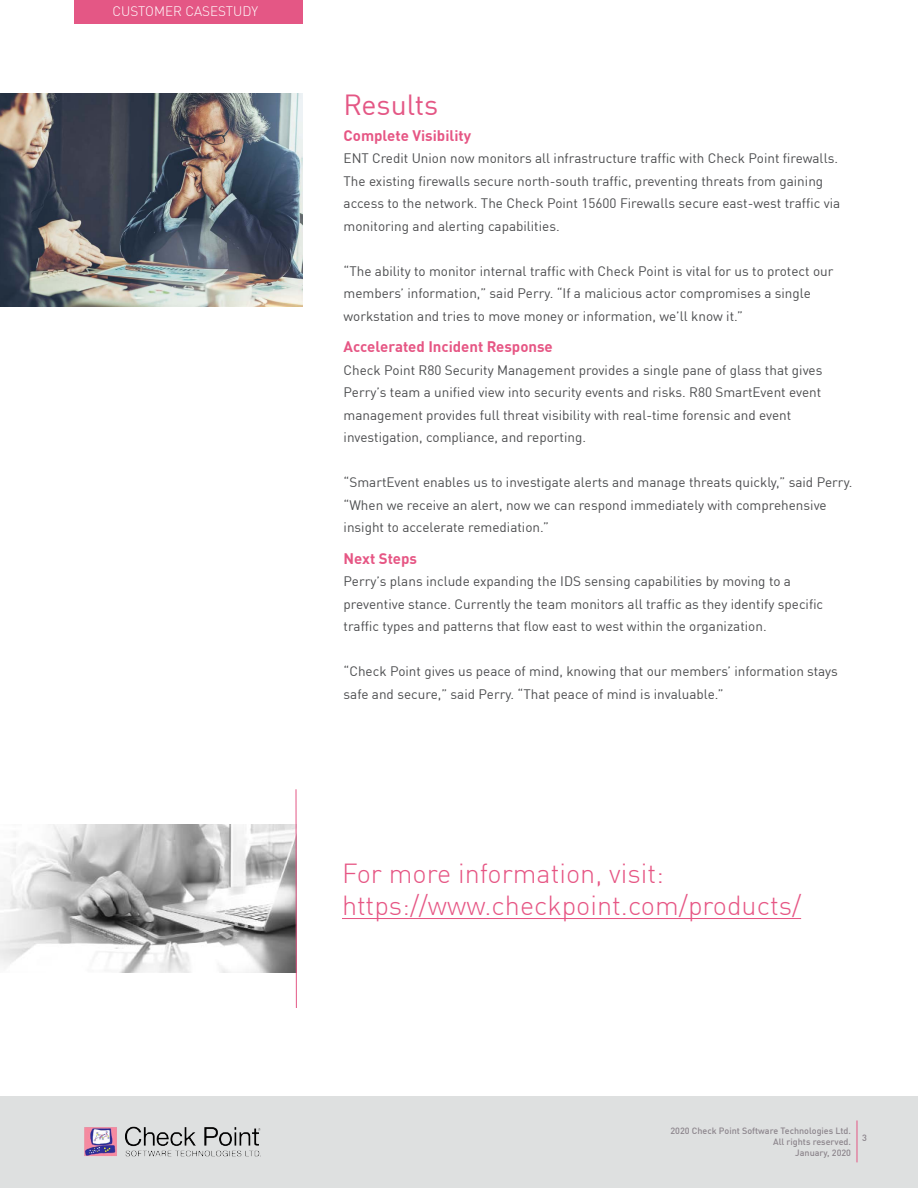
<style>
.page{position:relative;width:918px;height:1188px;background:#fff}
.page>*{position:absolute;margin:0;border:0;box-sizing:border-box;transform-origin:0 0}
.t1{font:28.5px "DIN Pro";color:#e45785}
.t2{font:300 27px/32.4px "DIN Pro";color:#e65684}
.t3{font:700 15px "DIN Pro";color:#e65684}
.t4{font:13.5px/22.5px "DIN Pro";color:#4c4d4f}
.t5{font:300 13.5px "DIN Pro";color:#fff}
.t6{font:500 9px/10.8px "DIN Pro";color:#8c858c;text-align:right}
.t7{font:500 9px "DIN Pro";color:#8b848b}
</style>
<div class="page">
<div style="left:74px;top:0;width:229px;height:24px;background:#e45785"></div>
<img style="left:0;top:825px;width:296px;height:147px">
<hr style="left:296px;top:789px;width:1px;height:219px;background:#e35785">
<img style="left:0;top:94px;width:302px;height:212px">
<div style="left:0;top:1097px;width:918px;height:91px;background:#dee0e0"></div>
<hr style="left:857px;top:1120px;width:1px;height:42px;background:#e35785">
<img style="left:84px;top:1126px;width:177px;height:31px">
<hr style="left:342px;top:918px;width:459px;height:1px;background:#e65684">
<p class="t5" style="left:112px;top:1px;width:147px">CUSTOMER CASESTUDY</p>
<h1 class="t1" style="left:344px;top:83px;width:96px">Results</h1>
<p class="t3" style="left:344px;top:124px;width:129px">Complete Visibility</p>
<p class="t4" style="left:344px;top:146px;width:498px">ENT Credit Union now monitors all infrastructure traffic with Check Point firewalls.<br>The existing firewalls secure north-south traffic, preventing threats from gaining access to the network. The Check Point 15600 Firewalls secure east-west traffic via monitoring and alerting capabilities.</p>
<p class="t4" style="left:344px;top:259px;width:491px">“The ability to monitor internal traffic with Check Point is vital for us to protect our members’ information,” said Perry. “If a malicious actor compromises a single workstation and tries to move money or information, we’ll know it.”</p>
<p class="t3" style="left:344px;top:335px;width:211px">Accelerated Incident Response</p>
<p class="t4" style="left:344px;top:358px;width:480px">Check Point R80 Security Management provides a single pane of glass that gives Perry’s team a unified view into security events and risks. R80 SmartEvent event management provides full threat visibility with real-time forensic and event investigation, compliance, and reporting.</p>
<p class="t4" style="left:344px;top:470px;width:510px">“SmartEvent enables us to investigate alerts and manage threats quickly,” said Perry. “When we receive an alert, now we can respond immediately with comprehensive insight to accelerate remediation.”</p>
<p class="t3" style="left:344px;top:547px;width:75px">Next Steps</p>
<p class="t4" style="left:344px;top:569px;width:481px">Perry’s plans include expanding the IDS sensing capabilities by moving to a preventive stance. Currently the team monitors all traffic as they identify specific traffic types and patterns that flow east to west within the organization.</p>
<p class="t4" style="left:344px;top:659px;width:496px">“Check Point gives us peace of mind, knowing that our members’ information stays safe and secure,” said Perry. “That peace of mind is invaluable.”</p>
<h2 class="t2" style="left:342px;top:855px;width:461px">For more information, visit: https://www.checkpoint.com/products/</h2>
<p class="t6" style="left:671px;top:1125px;width:182px">2020 Check Point Software Technologies Ltd.<br>All rights reserved.<br>January, 2020</p>
<p class="t7" style="left:862px;top:1131px;width:6px">3</p>
</div>
